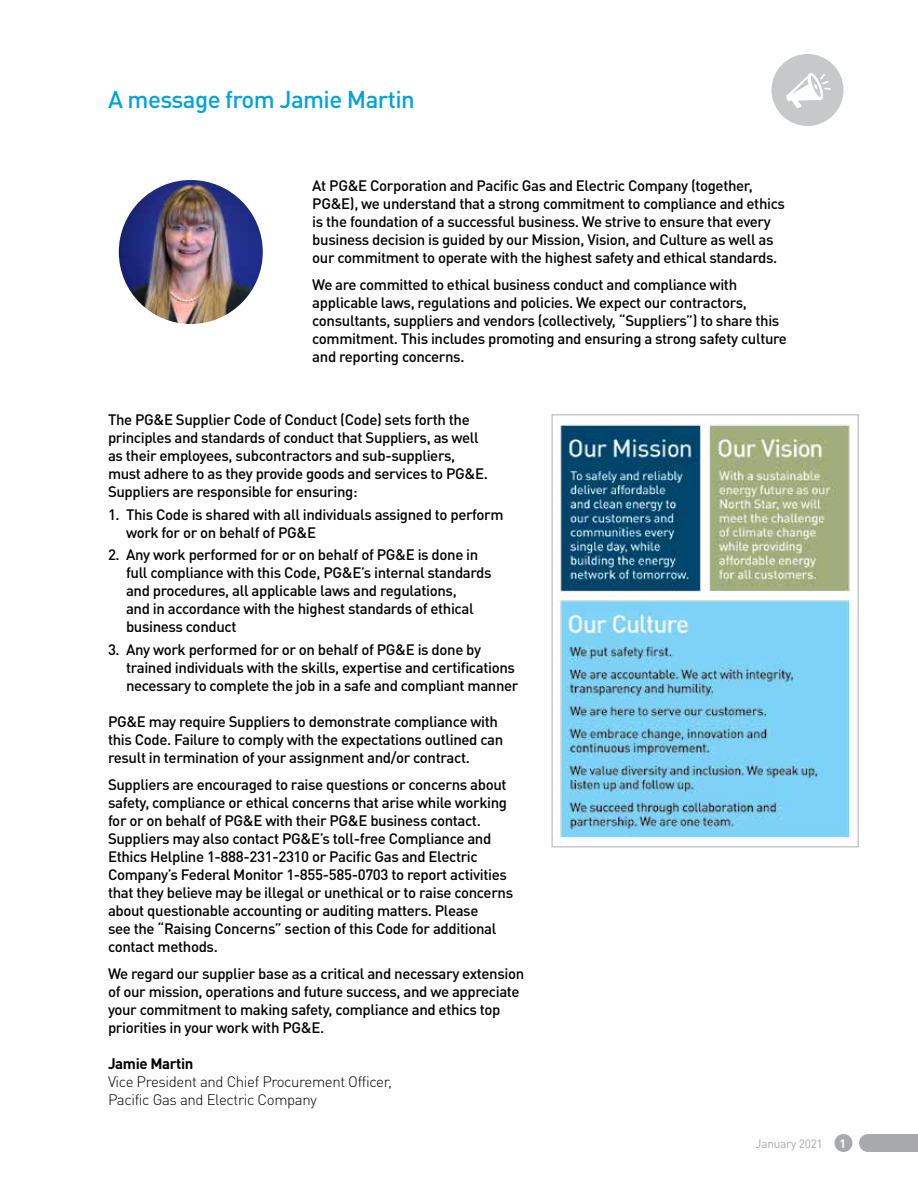
<style>
.page{position:relative;width:918px;height:1188px;background:#fff}
.page>*{position:absolute;margin:0;border:0;box-sizing:border-box;transform-origin:0 0}
.Message_Tile{font:500 24px "DIN Pro";letter-spacing:-.025em;color:#00a3dd}
.Message_Body{font:500 15px/18px "DIN Pro";letter-spacing:-.025em;color:#000}
.Message_Number_Text{font:500 15px/18px "DIN Pro";letter-spacing:-.025em;color:#000}
.Message_name_Title{font:300 15px/18px "DIN Pro";letter-spacing:-.025em;color:#000}
.t1{font:12px "DIN Pro";letter-spacing:-.025em;color:#a7a9ac}
.t2{font:700 12px "DIN Pro";color:#fff}
.s1{font-weight:700}
</style>
<div class="page">
<div style="left:868px;top:1134px;width:50px;height:18px;background:#a7a9ac"></div>
<div style="left:835px;top:1134px;width:18px;height:18px;background:#a7a9ac;border-radius:50%"></div>
<img style="left:119px;top:180px;width:144px;height:144px;border-radius:72px">
<div style="left:772px;top:54px;width:72px;height:72px;background:#c7c8ca;border-radius:50%"></div>
<svg style="left:786px;top:73px;width:45px;height:35px"></svg>
<img style="left:559px;top:424px;width:293px;height:415px">
<div style="left:551px;top:414px;width:308px;height:434px;border:2px solid #c5c9cc"></div>
<p class="Message_Tile" style="left:108px;top:80px;width:308px">A message from Jamie Martin</p>
<p class="Message_Body" style="left:312px;top:175px;width:474px">At PG&amp;E Corporation and Pacific Gas and Electric Company (together, PG&amp;E), we understand that a strong commitment to compliance and ethics is the foundation of a successful business. We strive to ensure that every business decision is guided by our Mission, Vision, and Culture as well as our commitment to operate with the highest safety and ethical standards.</p>
<p class="Message_Body" style="left:312px;top:274px;width:476px">We are committed to ethical business conduct and compliance with applicable laws, regulations and policies. We expect our contractors, consultants, suppliers and vendors (collectively, “Suppliers”) to share this commitment. This includes promoting and ensuring a strong safety culture and reporting concerns.</p>
<p class="Message_Body" style="left:108px;top:409px;width:381px">The PG&amp;E Supplier Code of Conduct (Code) sets forth the principles and standards of conduct that Suppliers, as well as their employees, subcontractors and sub-suppliers, must adhere to as they provide goods and services to PG&amp;E.<br>Suppliers are responsible for ensuring:</p>
<p class="Message_Number_Text" style="left:126px;top:504px;width:379px;text-indent:-18px">1. This Code is shared with all individuals assigned to perform work for or on behalf of PG&amp;E</p>
<p class="Message_Number_Text" style="left:126px;top:544px;width:367px;text-indent:-18px">2. Any work performed for or on behalf of PG&amp;E is done in full compliance with this Code, PG&amp;E’s internal standards and procedures, all applicable laws and regulations,<br>and in accordance with the highest standards of ethical business conduct</p>
<p class="Message_Number_Text" style="left:126px;top:639px;width:394px;text-indent:-18px">3. Any work performed for or on behalf of PG&amp;E is done by trained individuals with the skills, expertise and certifications necessary to complete the job in a safe and compliant manner</p>
<p class="Message_Body" style="left:108px;top:711px;width:397px">PG&amp;E may require Suppliers to demonstrate compliance with this Code. Failure to comply with the expectations outlined can result in termination of your assignment and/or contract.</p>
<p class="Message_Body" style="left:108px;top:774px;width:407px">Suppliers are encouraged to raise questions or concerns about safety, compliance or ethical concerns that arise while working for or on behalf of PG&amp;E with their PG&amp;E business contact.<br>Suppliers may also contact PG&amp;E’s toll-free Compliance and Ethics Helpline 1-888-231-2310 or Pacific Gas and Electric Company’s Federal Monitor 1-855-585-0703 to report activities that they believe may be illegal or unethical or to raise concerns about questionable accounting or auditing matters. Please<br>see the “Raising Concerns” section of this Code for additional contact methods.</p>
<p class="Message_Body" style="left:108px;top:963px;width:418px">We regard our supplier base as a critical and necessary extension of our mission, operations and future success, and we appreciate your commitment to making safety, compliance and ethics top priorities in your work with PG&amp;E.</p>
<p class="Message_name_Title" style="left:108px;top:1053px;width:286px"><span class="s1">Jamie Martin<br></span>Vice President and Chief Procurement Officer,<br>Pacific Gas and Electric Company</p>
<p class="t1" style="left:756px;top:1134px;width:69px">January 2021</p>
<p class="t2" style="left:840px;top:1133px;width:8px">1</p>
</div>
